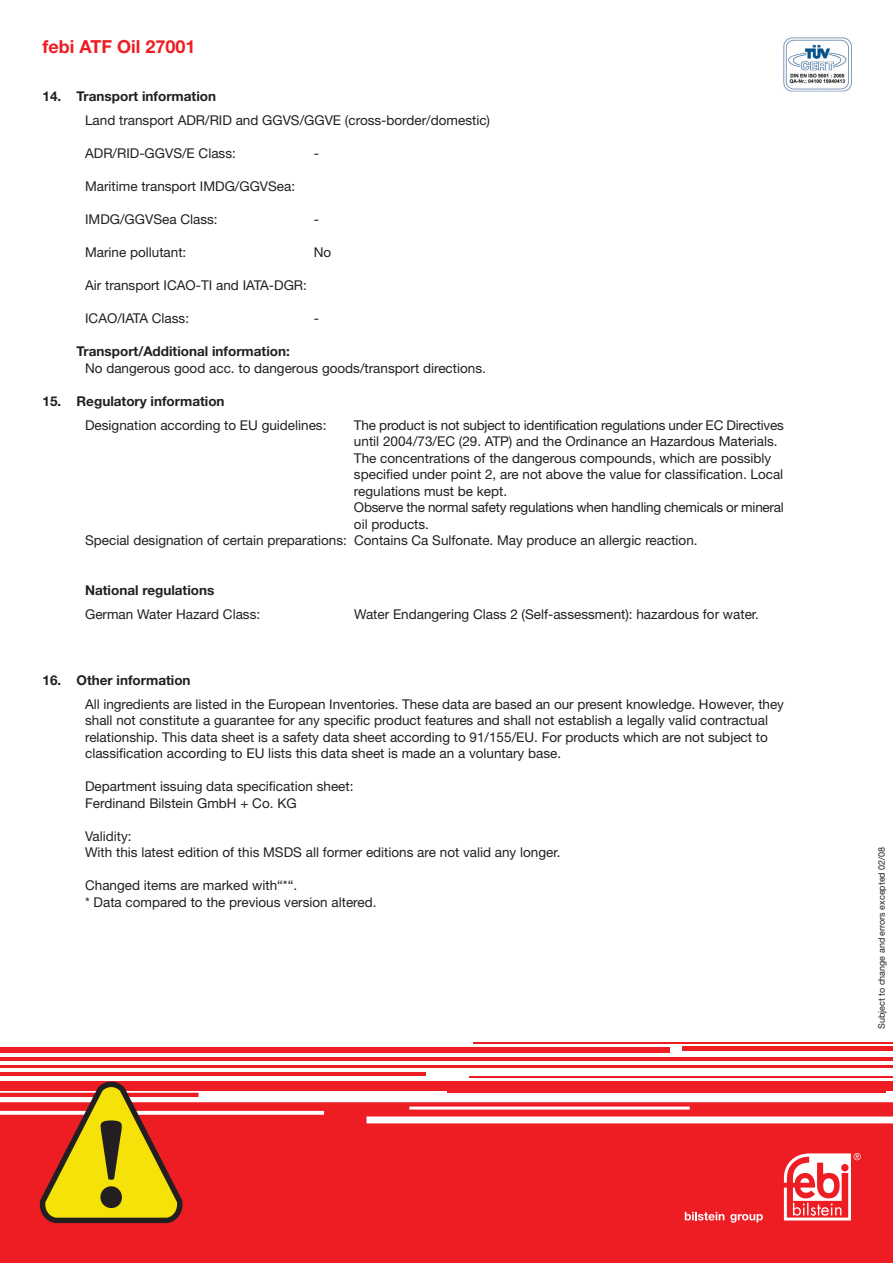
<style>
.page{position:relative;width:893px;height:1263px;background:#fff}
.page>*{position:absolute;margin:0;border:0;box-sizing:border-box;transform-origin:0 0}
.t1{font:700 18px "Helvetica Neue";color:#ee1d23}
.t2{font:13.5px/16.5px "Helvetica Neue";color:#231f20}
.t3{font:700 13.5px "Helvetica Neue";color:#231f20}
.t4{font:13.5px "Helvetica Neue";letter-spacing:-.02em;color:#231f20}
.t5{font:9px "Helvetica Neue";color:#231f20}
</style>
<div class="page">
<div style="left:0;top:1102px;width:892px;height:161px;background:#ee1d23"></div>
<div style="left:0;top:1081px;width:892px;height:10px;background:#ee1d23"></div>
<hr style="left:0;top:1065px;width:892px;height:2px;background:#ee1d23">
<hr style="left:0;top:1058px;width:892px;height:3px;background:#ee1d23">
<div style="left:0;top:1047px;width:669px;height:6px;background:#ee1d23"></div>
<hr style="left:0;top:1072px;width:426px;height:3px;background:#ee1d23">
<hr style="left:473px;top:1042px;width:419px;height:2px;background:#ee1d23">
<hr style="left:470px;top:1076px;width:422px;height:2px;background:#ee1d23">
<hr style="left:446px;top:1089px;width:439px;height:4px;background:#ee1d23">
<hr style="left:682px;top:1046px;width:210px;height:4px;background:#ee1d23">
<hr style="left:0;top:1093px;width:198px;height:4px;background:#ee1d23">
<svg style="left:783px;top:1153px;width:77px;height:68px"></svg>
<svg style="left:684px;top:1212px;width:40px;height:8px"></svg>
<svg style="left:730px;top:1214px;width:32px;height:9px"></svg>
<img style="left:783px;top:37px;width:69px;height:55px">
<svg style="left:38px;top:1083px;width:147px;height:144px"></svg>
<h1 class="t1" style="left:43px;top:40px;width:154px">febi ATF Oil 27001</h1>
<p class="t3" style="left:43px;top:92px;width:175px">14. Transport information</p>
<p class="t2" style="left:85px;top:113px;width:406px">Land transport ADR/RID and GGVS/GGVE (cross-border/domestic)</p>
<p class="t2" style="left:85px;top:146px;width:152px">ADR/RID-GGVS/E Class:</p>
<p class="t2" style="left:314px;top:146px;width:7px">-</p>
<p class="t2" style="left:85px;top:179px;width:212px">Maritime transport IMDG/GGVSea:</p>
<p class="t2" style="left:85px;top:212px;width:134px">IMDG/GGVSea Class:</p>
<p class="t2" style="left:314px;top:212px;width:7px">-</p>
<p class="t2" style="left:85px;top:245px;width:103px">Marine pollutant:</p>
<p class="t2" style="left:314px;top:245px;width:19px">No</p>
<p class="t2" style="left:85px;top:278px;width:223px">Air transport ICAO-TI and IATA-DGR:</p>
<p class="t2" style="left:85px;top:311px;width:106px">ICAO/IATA Class:</p>
<p class="t2" style="left:314px;top:311px;width:7px">-</p>
<p class="t3" style="left:77px;top:347px;width:215px">Transport/Additional information:</p>
<p class="t2" style="left:85px;top:361px;width:402px">No dangerous good acc. to dangerous goods/transport directions.</p>
<p class="t3" style="left:43px;top:396px;width:183px">15. Regulatory information</p>
<p class="t2" style="left:85px;top:418px;width:243px">Designation according to EU guidelines:</p>
<p class="t2" style="left:354px;top:418px;width:431px">The product is not subject to identification regulations under EC Directives</p>
<p class="t2" style="left:354px;top:434px;width:425px">until 2004/73/EC (29. ATP) and the Ordinance an Hazardous Materials.</p>
<p class="t2" style="left:354px;top:451px;width:419px">The concentrations of the dangerous compounds, which are possibly</p>
<p class="t2" style="left:354px;top:467px;width:431px">specified under point 2, are not above the value for classification. Local</p>
<p class="t2" style="left:354px;top:484px;width:155px">regulations must be kept.</p>
<p class="t4" style="left:354px;top:503px;width:431px">Observe the normal safety regulations when handling chemicals or mineral</p>
<p class="t2" style="left:354px;top:517px;width:77px">oil products.</p>
<p class="t2" style="left:85px;top:533px;width:614px">Special designation of certain preparations: Contains Ca Sulfonate. May produce an allergic reaction.</p>
<p class="t3" style="left:85px;top:585px;width:131px">National regulations</p>
<p class="t2" style="left:85px;top:607px;width:177px">German Water Hazard Class:</p>
<p class="t2" style="left:354px;top:607px;width:406px">Water Endangering Class 2 (Self-assessment): hazardous for water.</p>
<p class="t3" style="left:43px;top:675px;width:149px">16. Other information</p>
<p class="t2" style="left:85px;top:697px;width:700px">All ingredients are listed in the European Inventories. These data are based an our present knowledge. However, they shall not constitute a guarantee for any specific product features and shall not establish a legally valid contractual relationship. This data sheet is a safety data sheet according to 91/155/EU. For products which are not subject to classification according to EU lists this data sheet is made an a voluntary base.</p>
<p class="t2" style="left:85px;top:779px;width:270px">Department issuing data specification sheet:<br>Ferdinand Bilstein GmbH + Co. KG</p>
<p class="t2" style="left:85px;top:829px;width:477px">Validity:<br>With this latest edition of this MSDS all former editions are not valid any longer.</p>
<p class="t2" style="left:85px;top:878px;width:293px">Changed items are marked with“*“.<br>* Data compared to the previous version altered.</p>
<p class="t5" style="left:878px;top:1029px;width:184px;rotate:-90deg">Subject to change and errors excepted 02/08</p>
</div>
